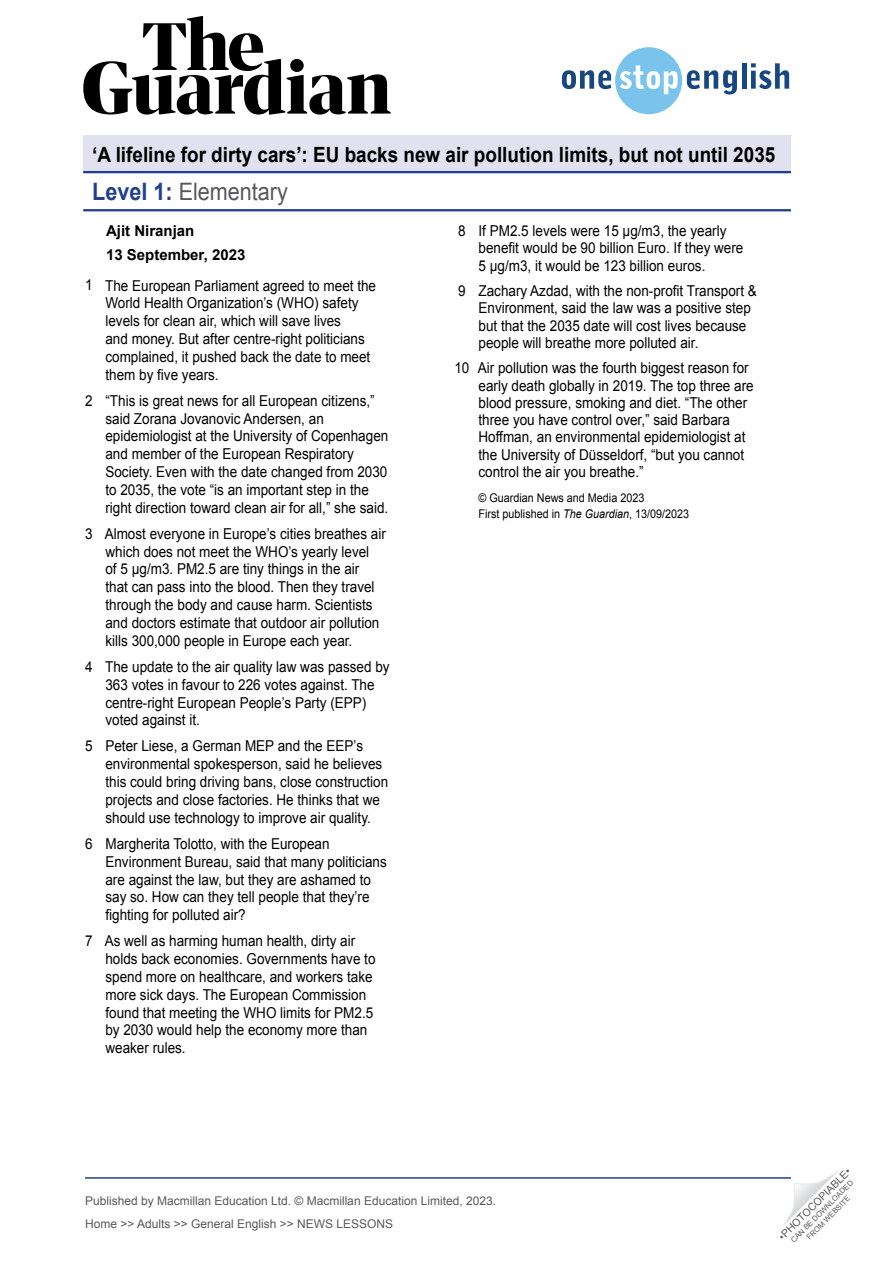
<style>
.page{position:relative;width:893px;height:1263px;background:#fff}
.page>*{position:absolute;margin:0;border:0;box-sizing:border-box;transform-origin:0 0}
.t1{font:24px "Arial";color:#58585a;scale:.9 1}
.t2{font:700 21px "Arial";color:#000;scale:.9 1}
.Article__Body_text{font:15px/17.9px "Arial";color:#000;scale:.9 1}
.Article__Main_subtit{font:700 15px "Arial";color:#000}
.t3{font:12px/23px "Arial";color:#58595b}
.Article__FT_copyrigh{font:12px "Arial";color:#000;scale:.9 1}
.t4{font:10.5px "Arial";color:#58595b}
.t5{font:7.5px/9px "Arial";color:#58595b;text-align:center}
.s1{font-weight:700;color:#23408f}
.s2{font-style:italic}
</style>
<div class="page">
<svg style="left:783px;top:1171px;width:55px;height:55px"></svg>
<svg style="left:83px;top:16px;width:308px;height:99px"></svg>
<svg style="left:562px;top:47px;width:175px;height:67px"></svg>
<hr style="left:742px;top:63px;width:4px;height:26px;background:#154780">
<svg style="left:751px;top:63px;width:38px;height:26px"></svg>
<hr style="left:85px;top:1177px;width:706px;height:2px;background:#23408f">
<div style="left:83px;top:136px;width:708px;height:37px;background:#e1e1ef"></div>
<hr style="left:83px;top:171px;width:708px;height:2px;background:#23408f">
<hr style="left:83px;top:209px;width:708px;height:2px;background:#23408f">
<h2 class="t2" style="left:92px;top:141px;width:760px">‘A lifeline for dirty cars’: EU backs new air pollution limits, but not until 2035</h2>
<h1 class="t1" style="left:92px;top:176px;width:219px"><span class="s1">Level 1:</span> Elementary</h1>
<p class="Article__Main_subtit" style="left:106px;top:221px;width:90px">Ajit Niranjan</p>
<p class="Article__Main_subtit" style="left:106px;top:245px;width:141px">13 September, 2023</p>
<p class="Article__Body_text" style="left:105px;top:276px;width:302px">The European Parliament agreed to meet the World Health Organization’s (WHO) safety levels for clean air, which will save lives<br>and money. But after centre-right politicians complained, it pushed back the date to meet them by five years.</p>
<p class="Article__Body_text" style="left:105px;top:392px;width:316px">“This is great news for all European citizens,” said Zorana Jovanovic Andersen, an epidemiologist at the University of Copenhagen and member of the European Respiratory Society. Even with the date changed from 2030 to 2035, the vote “is an important step in the right direction toward clean air for all,” she said.</p>
<p class="Article__Body_text" style="left:105px;top:525px;width:314px">Almost everyone in Europe’s cities breathes air which does not meet the WHO’s yearly level<br>of 5 µg/m3. PM2.5 are tiny things in the air<br>that can pass into the blood. Then they travel through the body and cause harm. Scientists and doctors estimate that outdoor air pollution kills 300,000 people in Europe each year.</p>
<p class="Article__Body_text" style="left:105px;top:658px;width:317px">The update to the air quality law was passed by 363 votes in favour to 226 votes against. The centre-right European People’s Party (EPP) voted against it.</p>
<p class="Article__Body_text" style="left:105px;top:737px;width:316px">Peter Liese, a German MEP and the EEP’s environmental spokesperson, said he believes this could bring driving bans, close construction projects and close factories. He thinks that we should use technology to improve air quality.</p>
<p class="Article__Body_text" style="left:105px;top:835px;width:314px">Margherita Tolotto, with the European Environment Bureau, said that many politicians are against the law, but they are ashamed to say so. How can they tell people that they’re fighting for polluted air?</p>
<p class="Article__Body_text" style="left:105px;top:932px;width:302px">As well as harming human health, dirty air holds back economies. Governments have to spend more on healthcare, and workers take more sick days. The European Commission found that meeting the WHO limits for PM2.5 by 2030 would help the economy more than weaker rules.</p>
<p class="Article__Body_text" style="left:458px;top:222px;width:10px">8</p>
<p class="Article__Body_text" style="left:478px;top:222px;width:296px;line-height:17.2px">If PM2.5 levels were 15 µg/m3, the yearly benefit would be 90 billion Euro. If they were<br>5 µg/m3, it would be 123 billion euros.</p>
<p class="Article__Body_text" style="left:478px;top:282px;width:311px;line-height:17.2px">Zachary Azdad, with the non-profit Transport &amp; Environment, said the law was a positive step but that the 2035 date will cost lives because people will breathe more polluted air.</p>
<p class="Article__Body_text" style="left:478px;top:360px;width:308px;line-height:17.2px">Air pollution was the fourth biggest reason for early death globally in 2019. The top three are blood pressure, smoking and diet. “The other three you have control over,” said Barbara Hoffman, an environmental epidemiologist at the University of Düsseldorf, “but you cannot control the air you breathe.”</p>
<p class="Article__FT_copyrigh" style="left:478px;top:490px;width:186px">© Guardian News and Media 2023</p>
<p class="Article__FT_copyrigh" style="left:478px;top:506px;width:236px">First published in <span class="s2">The Guardian</span>, 13/09/2023</p>
<p class="Article__Body_text" style="left:85px;top:276px;width:10px">1</p>
<p class="Article__Body_text" style="left:458px;top:282px;width:10px">9</p>
<p class="Article__Body_text" style="left:454px;top:359px;width:18px">10</p>
<p class="Article__Body_text" style="left:85px;top:391px;width:10px">2</p>
<p class="Article__Body_text" style="left:85px;top:525px;width:10px">3</p>
<p class="Article__Body_text" style="left:85px;top:658px;width:10px">4</p>
<p class="Article__Body_text" style="left:85px;top:737px;width:10px">5</p>
<p class="Article__Body_text" style="left:85px;top:835px;width:10px">6</p>
<p class="Article__Body_text" style="left:85px;top:932px;width:10px">7</p>
<p class="t3" style="left:85px;top:1189px;width:413px">Published by Macmillan Education Ltd. © Macmillan Education Limited, 2023.<br>Home &gt;&gt; Adults &gt;&gt; General English &gt;&gt; NEWS LESSONS</p>
<p class="t4" style="left:776px;top:1233px;width:99px;rotate:-45deg">•PHOTOCOPIABLE•</p>
<p class="t5" style="left:789px;top:1238px;width:86px;rotate:-45deg">CAN BE DOWNLOADED<br>FROM WEBSITE</p>
</div>
